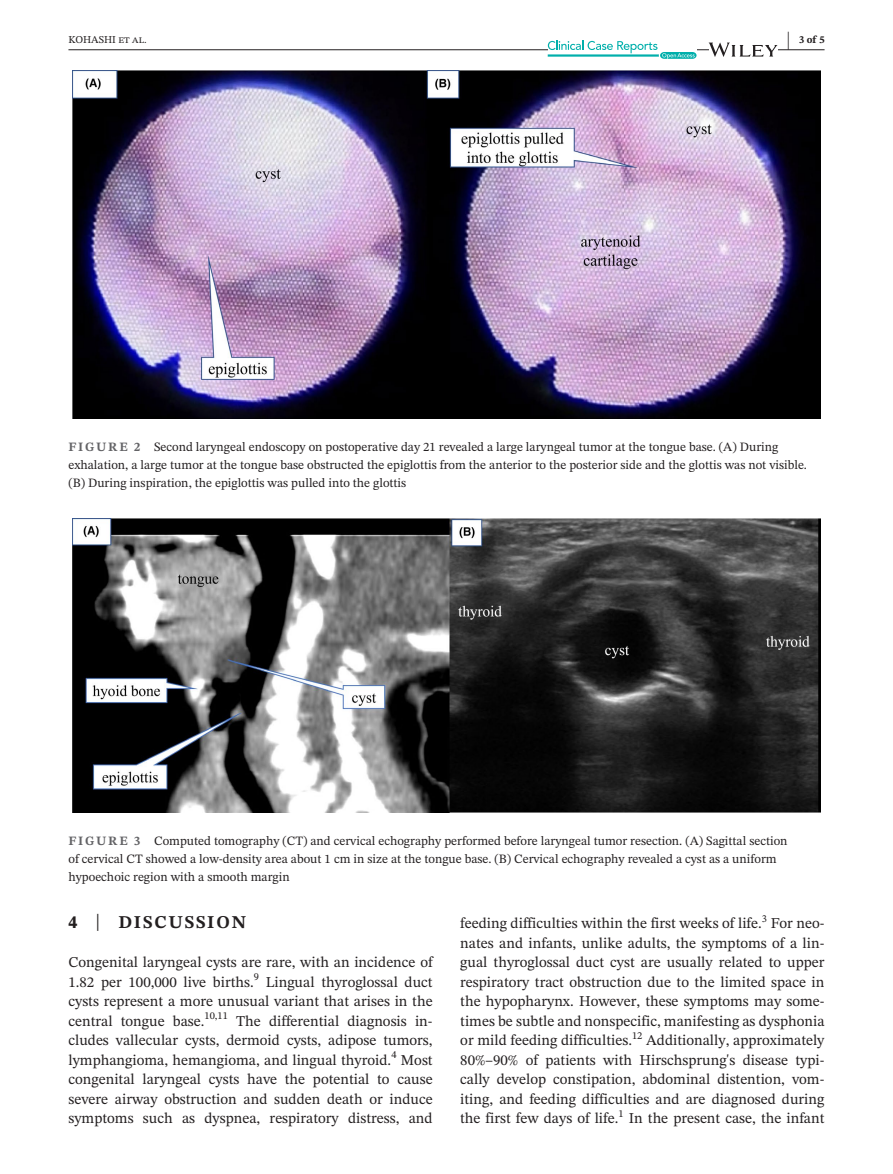
<style>
.page{position:relative;width:893px;height:1174px;background:#fff}
.page>*{position:absolute;margin:0;border:0;box-sizing:border-box;transform-origin:0 0}
.t1{font:700 21px "STIX Two Text";color:#231f20;scale:.42 1}
.t2{font:700 18px "STIX Two Text";letter-spacing:.1em;color:#231f20}
.t3{font:15px/19.5px "STIX Two Text";color:#231f20;text-align:justify}
.t4{font:12.75px/18px "STIX Two Text";color:#231f20}
.t5{font:10.5px "STIX Two Text";color:#231f20}
.t6{font:700 10.5px "STIX Two Text";color:#231f20}
.s1{font-weight:700;color:#636366}
.s2{font-weight:400;font-size:23.7px}
</style>
<div class="page">
<hr style="left:68px;top:49px;width:756px;height:1px;background:#231f20">
<svg style="left:548px;top:41px;width:148px;height:18px"></svg>
<svg style="left:709px;top:43px;width:68px;height:14px"></svg>
<img style="left:72px;top:70px;width:749px;height:349px">
<img style="left:72px;top:519px;width:749px;height:293px">
<h1 class="t1" style="left:787px;top:24px;width:8px">|</h1>
<p class="t5" style="left:68px;top:32px;width:80px">KOHASHI et al.</p>
<p class="t6" style="left:799px;top:32px;width:27px">3 of 5</p>
<p class="t4" style="left:68px;top:437px;width:740px"><span class="s1">FIGURE 2</span> Second laryngeal endoscopy on postoperative day 21 revealed a large laryngeal tumor at the tongue base. (A) During exhalation, a large tumor at the tongue base obstructed the epiglottis from the anterior to the posterior side and the glottis was not visible. (B) During inspiration, the epiglottis was pulled into the glottis</p>
<p class="t4" style="left:68px;top:831px;width:721px"><span class="s1">FIGURE 3</span> Computed tomography (CT) and cervical echography performed before laryngeal tumor resection. (A) Sagittal section of cervical CT showed a low-density area about 1 cm in size at the tongue base. (B) Cervical echography revealed a cyst as a uniform hypoechoic region with a smooth margin</p>
<p class="t2" style="left:68px;top:909px;width:179px">4 <span class="s2">|</span> DISCUSSION</p>
<p class="t3" style="left:68px;top:952px;width:366px">Congenital laryngeal cysts are rare, with an incidence of<br>1.82 per 100,000 live births.</p>
<p class="t5" style="left:254px;top:969px;width:7px">9</p>
<p class="t3" style="left:68px;top:972px;width:366px;text-indent:197px">Lingual thyroglossal duct cysts represent a more unusual variant that arises in the central tongue base.</p>
<p class="t5" style="left:204px;top:1008px;width:25px">10,11</p>
<p class="t3" style="left:68px;top:1011px;width:366px;text-indent:168px">The differential diagnosis in&shy;cludes vallecular cysts, dermoid cysts, adipose tumors, lymphangioma, hemangioma, and lingual thyroid.</p>
<p class="t5" style="left:391px;top:1047px;width:7px">4</p>
<p class="t3" style="left:68px;top:1050px;width:366px;text-indent:332px">Most congenital laryngeal cysts have the potential to cause severe airway obstruction and sudden death or induce symptoms such as dyspnea, respiratory distress, and</p>
<p class="t3" style="left:460px;top:913px;width:303px">feeding difficulties within the first weeks of life.</p>
<p class="t5" style="left:762px;top:910px;width:7px">3</p>
<p class="t3" style="left:460px;top:913px;width:366px;text-indent:310px">For neo&shy;nates and infants, unlike adults, the symptoms of a lin&shy;gual thyroglossal duct cyst are usually related to upper respiratory tract obstruction due to the limited space in the hypopharynx. However, these symptoms may some&shy;times be subtle and nonspecific, manifesting as dysphonia or mild feeding difficulties.</p>
<p class="t5" style="left:632px;top:1027px;width:12px">12</p>
<p class="t3" style="left:460px;top:1030px;width:366px;text-indent:186px">Additionally, approximately 80%–90% of patients with Hirschsprung's disease typi&shy;cally develop constipation, abdominal distention, vom&shy;iting, and feeding difficulties and are diagnosed during the first few days of life.</p>
<p class="t5" style="left:619px;top:1105px;width:7px">1</p>
<p class="t3" style="left:629px;top:1108px;width:197px">In the present case, the infant</p>
</div>
